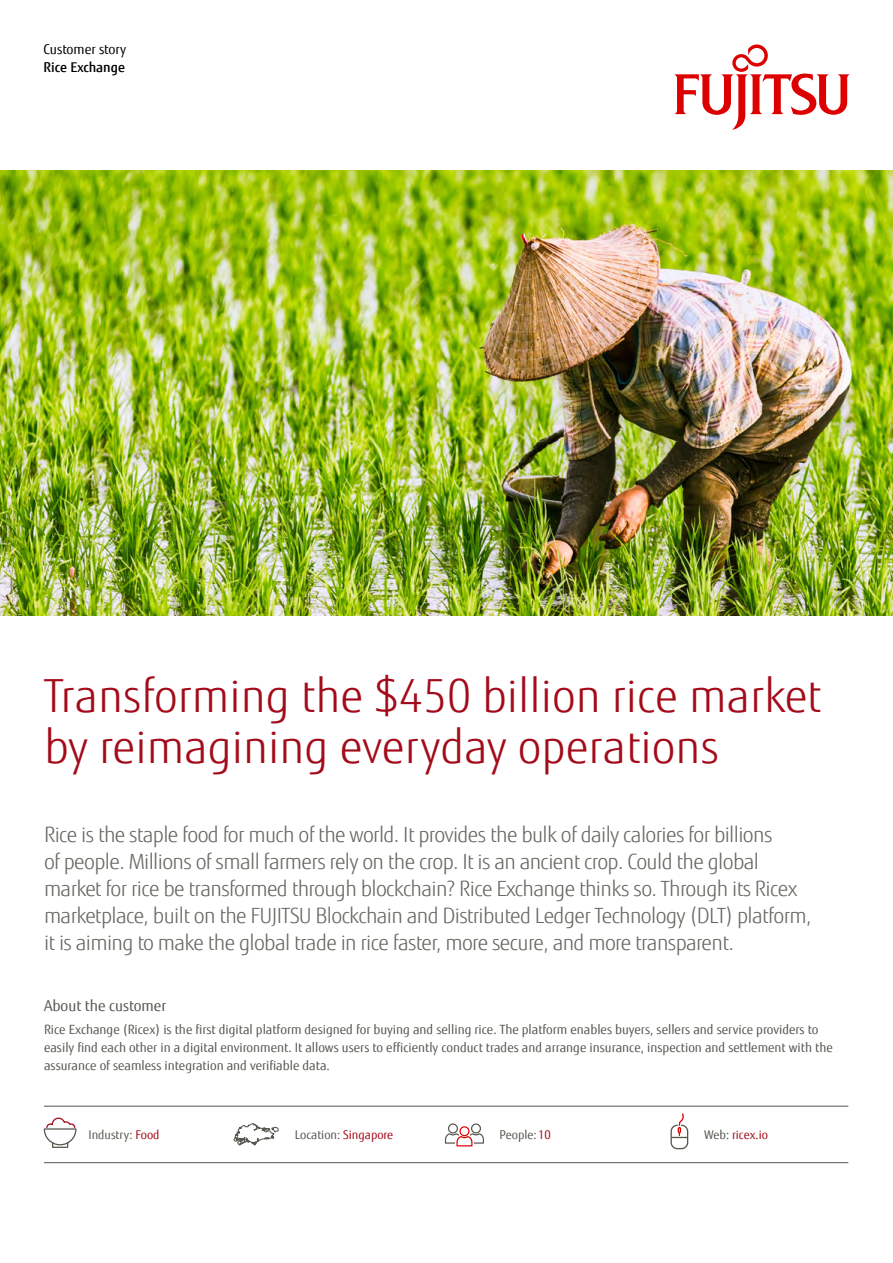
<style>
.page{position:relative;width:893px;height:1263px;background:#fff}
.page>*{position:absolute;margin:0;border:0;box-sizing:border-box;transform-origin:0 0}
.t1{font:300 45.75px/51px "Fujitsu Sans";color:#a30b1a}
.t2{font:300 21px/27px "Fujitsu Sans";letter-spacing:-.03em;color:#686761}
.t3{font:15px "Fujitsu Sans";color:#57564f}
.t4{font:13.5px "Fujitsu Sans";color:#000}
.t5{font:500 13.5px "Fujitsu Sans";color:#000}
.t6{font:12.75px/18px "Fujitsu Sans";color:#57564f}
.t7{font:12px "Fujitsu Sans";color:#57564f}
.t8{font:12px "Fujitsu Sans";color:#a30b1a}
.s1{color:#a30b1a}
.s2{color:#57564f}
</style>
<div class="page">
<svg style="left:674px;top:44px;width:176px;height:86px"></svg>
<img style="left:0;top:170px;width:893px;height:445px">
<hr style="left:44px;top:1162px;width:804px;height:1px;background:#57564f">
<hr style="left:44px;top:1106px;width:804px;height:1px;background:#57564f">
<svg style="left:445px;top:1123px;width:39px;height:23px"></svg>
<div style="left:670px;top:1124px;width:18px;height:25px;border:1px solid #57564f;border-radius:6px"></div>
<svg style="left:671px;top:1113px;width:17px;height:25px"></svg>
<svg style="left:233px;top:1123px;width:46px;height:23px"></svg>
<svg style="left:43px;top:1117px;width:34px;height:31px"></svg>
<p class="t4" style="left:44px;top:41px;width:84px">Customer story</p>
<p class="t5" style="left:44px;top:59px;width:83px">Rice Exchange</p>
<h1 class="t1" style="left:44px;top:671px;width:779px">Transforming the $450 billion rice market by reimagining everyday operations</h1>
<p class="t2" style="left:44px;top:822px;width:769px">Rice is the staple food for much of the world. It provides the bulk of daily calories for billions<br>of people. Millions of small farmers rely on the crop. It is an ancient crop. Could the global market for rice be transformed through blockchain? Rice Exchange thinks so. Through its Ricex marketplace, built on the FUJITSU Blockchain and Distributed Ledger Technology (DLT) platform, it is aiming to make the global trade in rice faster, more secure, and more transparent.</p>
<p class="t3" style="left:44px;top:997px;width:124px">About the customer</p>
<p class="t6" style="left:44px;top:1020px;width:790px">Rice Exchange (Ricex) is the first digital platform designed for buying and selling rice. The platform enables buyers, sellers and service providers to easily find each other in a digital environment. It allows users to efficiently conduct trades and arrange insurance, inspection and settlement with the assurance of seamless integration and verifiable data.</p>
<p class="t7" style="left:88px;top:1128px;width:73px">Industry: <span class="s1">Food</span></p>
<p class="t7" style="left:295px;top:1128px;width:100px">Location: <span class="s1">Singapore</span></p>
<p class="t7" style="left:500px;top:1128px;width:53px">People:<span class="s1">10</span></p>
<p class="t8" style="left:704px;top:1128px;width:65px"><span class="s2">Web:</span> ricex.io</p>
</div>
